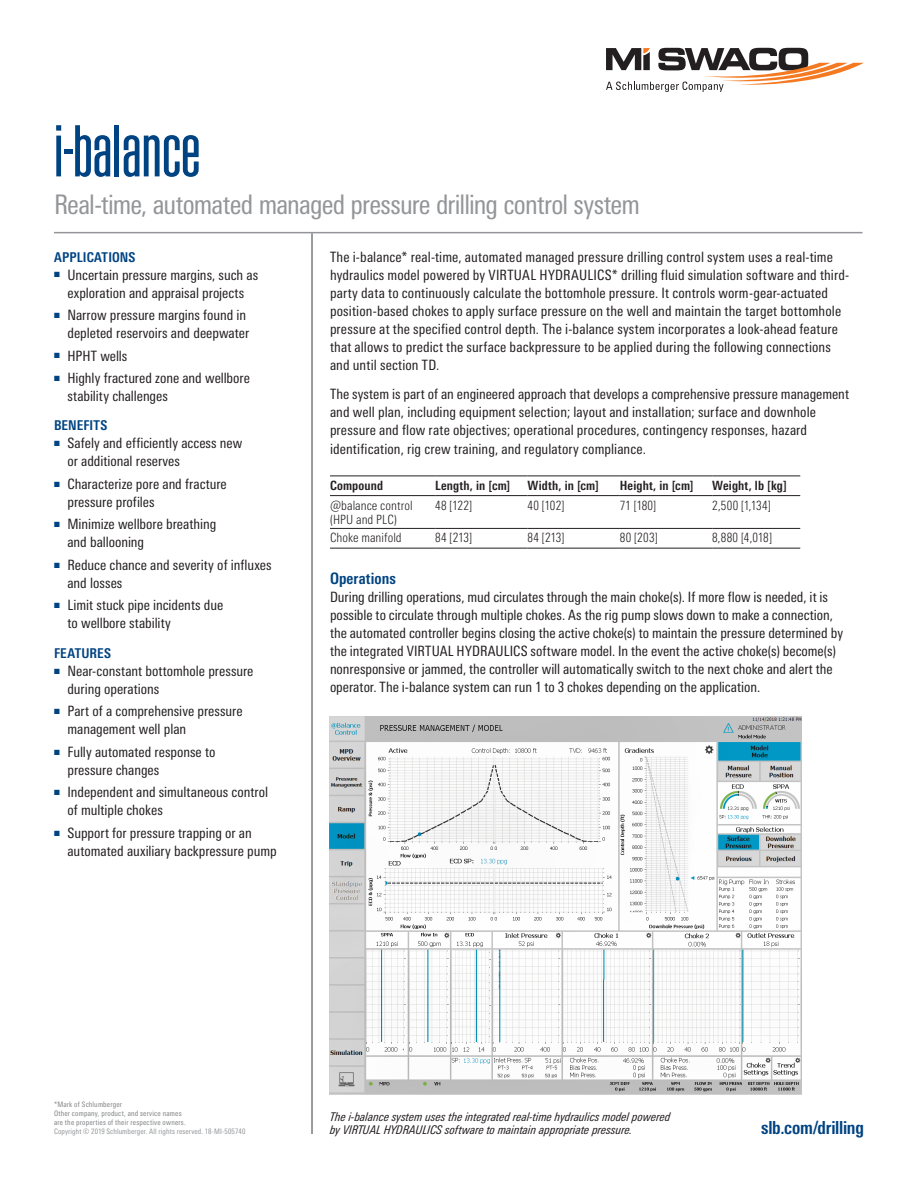
<style>
.page{position:relative;width:918px;height:1188px;background:#fff}
.page>*{position:absolute;margin:0;border:0;box-sizing:border-box;transform-origin:0 0}
.Head_A__branding{font:300 72px "Schlumberger Con";letter-spacing:-.03em;color:#004382}
.Subhead{font:condensed 27px "Univers Next Pro";letter-spacing:-.03em;color:#939598}
.URL{font:700 condensed 18px "Univers Next Pro";letter-spacing:-.015em;color:#004382}
.Body_Head{font:700 condensed 15.75px "Univers Next Pro";letter-spacing:.005em;color:#004382}
.Body_Text{font:condensed 14.25px/18px "Univers Next Pro";letter-spacing:.005em;color:#231f20}
.Sidebar_Head{font:700 condensed 13.5px "Univers Next Pro";letter-spacing:.01em;color:#004382}
.Table_Text{font:300 condensed 12.75px/14.2px "Univers Next Pro";letter-spacing:.005em;color:#231f20}
.Table_Head{font:700 condensed 12.75px "Univers Next Pro";letter-spacing:.01em;color:#231f20}
.t1{font:italic condensed 12px/13.5px "Univers Next Pro";color:#231f20}
.Boilerplate__docket{font:condensed 7.5px/9px "Univers Next Pro";letter-spacing:.025em;color:#808285}
.Boilerplate__docket-2{font:condensed 7.5px "Univers Next Pro";letter-spacing:.015em;color:#939598}
</style>
<div class="page">
<hr style="left:330px;top:476px;width:105px;height:1px;background:#231f20">
<hr style="left:435px;top:476px;width:93px;height:1px;background:#231f20">
<hr style="left:528px;top:476px;width:92px;height:1px;background:#231f20">
<hr style="left:620px;top:476px;width:92px;height:1px;background:#231f20">
<hr style="left:712px;top:476px;width:88px;height:1px;background:#231f20">
<hr style="left:330px;top:495px;width:105px;height:1px;background:#231f20">
<hr style="left:435px;top:495px;width:93px;height:1px;background:#231f20">
<hr style="left:528px;top:495px;width:92px;height:1px;background:#231f20">
<hr style="left:620px;top:495px;width:92px;height:1px;background:#231f20">
<hr style="left:712px;top:495px;width:88px;height:1px;background:#231f20">
<hr style="left:330px;top:528px;width:105px;height:1px;background:#231f20">
<hr style="left:435px;top:528px;width:93px;height:1px;background:#231f20">
<hr style="left:528px;top:528px;width:92px;height:1px;background:#231f20">
<hr style="left:620px;top:528px;width:92px;height:1px;background:#231f20">
<hr style="left:712px;top:528px;width:88px;height:1px;background:#231f20">
<hr style="left:330px;top:548px;width:105px;height:1px;background:#231f20">
<hr style="left:435px;top:548px;width:93px;height:1px;background:#231f20">
<hr style="left:528px;top:548px;width:92px;height:1px;background:#231f20">
<hr style="left:620px;top:548px;width:92px;height:1px;background:#231f20">
<hr style="left:712px;top:548px;width:88px;height:1px;background:#231f20">
<hr style="left:311px;top:198px;width:2px;height:936px;background:#939598">
<div style="left:54px;top:114px;width:810px;height:119px;background:#fff"></div>
<hr style="left:54px;top:232px;width:808px;height:1px;background:#939598">
<svg style="left:606px;top:48px;width:258px;height:44px"></svg>
<img style="left:329px;top:716px;width:472px;height:379px">
<p class="Head_A__branding" style="left:54px;top:115px;width:151px">i-balance</p>
<p class="Subhead" style="left:54px;top:189px;width:588px">Real-time, automated managed pressure drilling control system</p>
<p class="Sidebar_Head" style="left:54px;top:249px;width:83px">APPLICATIONS</p>
<p class="Body_Text" style="left:54px;top:265px;width:206px;text-align:center"><sup>■</sup> Uncertain pressure margins, such as exploration and appraisal projects</p>
<p class="Body_Text" style="left:54px;top:306px;width:197px;text-align:right"><sup>■</sup> Narrow pressure margins found in depleted reservoirs and deepwater</p>
<p class="Body_Text" style="left:54px;top:346px;width:75px"><sup>■</sup> HPHT wells</p>
<p class="Body_Text" style="left:68px;top:369px;width:184px;text-indent:-14px"><sup>■</sup> Highly fractured zone and wellbore stability challenges</p>
<p class="Sidebar_Head" style="left:54px;top:418px;width:55px">BENEFITS</p>
<p class="Body_Text" style="left:68px;top:434px;width:176px;text-indent:-14px"><sup>■</sup> Safely and efficiently access new or additional reserves</p>
<p class="Body_Text" style="left:68px;top:475px;width:161px;text-indent:-14px"><sup>■</sup> Characterize pore and fracture pressure profiles</p>
<p class="Body_Text" style="left:68px;top:515px;width:150px;text-indent:-14px"><sup>■</sup> Minimize wellbore breathing and ballooning</p>
<p class="Body_Text" style="left:68px;top:556px;width:206px;text-indent:-14px"><sup>■</sup> Reduce chance and severity of influxes and losses</p>
<p class="Body_Text" style="left:68px;top:596px;width:157px;text-indent:-14px"><sup>■</sup> Limit stuck pipe incidents due to wellbore stability</p>
<p class="Sidebar_Head" style="left:54px;top:645px;width:59px">FEATURES</p>
<p class="Body_Text" style="left:68px;top:662px;width:187px;text-indent:-14px"><sup>■</sup> Near-constant bottomhole pressure during operations</p>
<p class="Body_Text" style="left:68px;top:702px;width:177px;text-indent:-14px"><sup>■</sup> Part of a comprehensive pressure management well plan</p>
<p class="Body_Text" style="left:68px;top:743px;width:150px;text-indent:-14px"><sup>■</sup> Fully automated response to pressure changes</p>
<p class="Body_Text" style="left:68px;top:783px;width:202px;text-indent:-14px"><sup>■</sup> Independent and simultaneous control of multiple chokes</p>
<p class="Body_Text" style="left:68px;top:824px;width:211px;text-indent:-14px"><sup>■</sup> Support for pressure trapping or an automated auxiliary backpressure pump</p>
<p class="Body_Text" style="left:330px;top:248px;width:521px">The i-balance* real-time, automated managed pressure drilling control system uses a real-time hydraulics model powered by VIRTUAL HYDRAULICS* drilling fluid simulation software and third&shy;party data to continuously calculate the bottomhole pressure. It controls worm-gear-actuated position-based chokes to apply surface pressure on the well and maintain the target bottomhole pressure at the specified control depth. The i-balance system incorporates a look-ahead feature that allows to predict the surface backpressure to be applied during the following connections and until section TD.</p>
<p class="Body_Text" style="left:330px;top:385px;width:520px">The system is part of an engineered approach that develops a comprehensive pressure management and well plan, including equipment selection; layout and installation; surface and downhole pressure and flow rate objectives; operational procedures, contingency responses, hazard identification, rig crew training, and regulatory compliance.</p>
<p class="Table_Head" style="left:330px;top:478px;width:55px">Compound</p>
<p class="Table_Head" style="left:435px;top:478px;width:76px">Length, in [cm]</p>
<p class="Table_Head" style="left:528px;top:478px;width:73px">Width, in [cm]</p>
<p class="Table_Head" style="left:620px;top:478px;width:75px">Height, in [cm]</p>
<p class="Table_Head" style="left:712px;top:478px;width:76px">Weight, lb [kg]</p>
<p class="Table_Text" style="left:330px;top:498px;width:84px">@balance control (HPU and PLC)</p>
<p class="Table_Text" style="left:435px;top:498px;width:39px">48 [122]</p>
<p class="Table_Text" style="left:528px;top:498px;width:39px">40 [102]</p>
<p class="Table_Text" style="left:620px;top:498px;width:38px">71 [180]</p>
<p class="Table_Text" style="left:712px;top:498px;width:60px">2,500 [1,134]</p>
<p class="Table_Text" style="left:330px;top:531px;width:73px">Choke manifold</p>
<p class="Table_Text" style="left:435px;top:531px;width:39px">84 [213]</p>
<p class="Table_Text" style="left:528px;top:531px;width:39px">84 [213]</p>
<p class="Table_Text" style="left:620px;top:531px;width:39px">80 [203]</p>
<p class="Table_Text" style="left:712px;top:531px;width:61px">8,880 [4,018]</p>
<p class="Body_Head" style="left:330px;top:569px;width:67px">Operations</p>
<p class="Body_Text" style="left:330px;top:588px;width:515px">During drilling operations, mud circulates through the main choke(s). If more flow is needed, it is possible to circulate through multiple chokes. As the rig pump slows down to make a connection, the automated controller begins closing the active choke(s) to maintain the pressure determined by the integrated VIRTUAL HYDRAULICS software model. In the event the active choke(s) become(s) nonresponsive or jammed, the controller will automatically switch to the next choke and alert the operator. The i-balance system can run 1 to 3 chokes depending on the application.</p>
<p class="Boilerplate__docket" style="left:54px;top:1100px;width:70px">*Mark of Schlumberger</p>
<p class="Boilerplate__docket" style="left:54px;top:1109px;width:133px">Other company, product, and service names are the properties of their respective owners.</p>
<p class="Boilerplate__docket-2" style="left:54px;top:1127px;width:193px">Copyright © 2019 Schlumberger. All rights reserved. 18-MI-505740</p>
<p class="URL" style="left:761px;top:1117px;width:104px">slb.com/drilling</p>
<p class="t1" style="left:330px;top:1110px;width:342px">The i-balance system uses the integrated real-time hydraulics model powered by VIRTUAL HYDRAULICS software to maintain appropriate pressure.</p>
</div>
